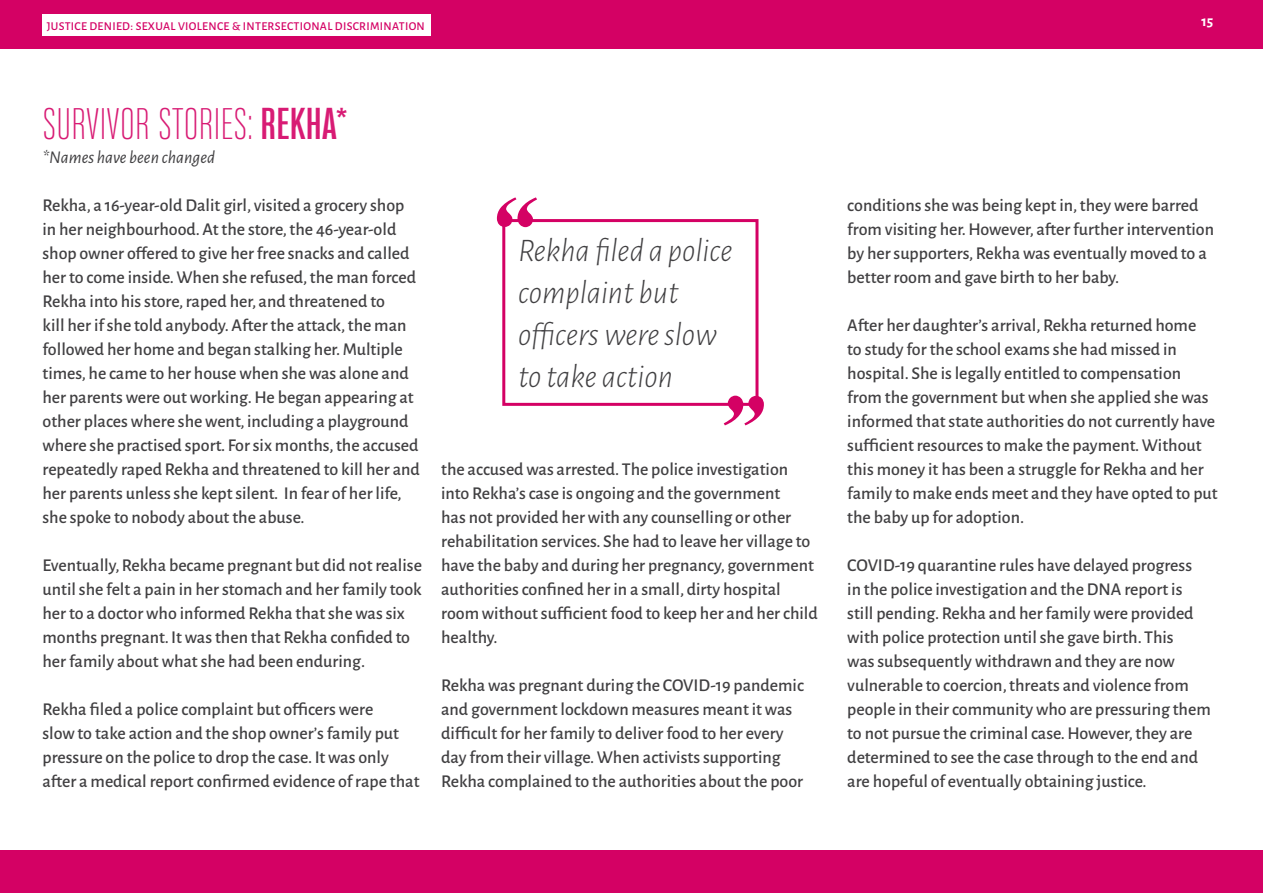
<style>
.page{position:relative;width:1263px;height:893px;background:#fff}
.page>*{position:absolute;margin:0;border:0;box-sizing:border-box;transform-origin:0 0}
.TOC_SS{font:300 39px "Bw Stretch";letter-spacing:.01em;color:#d81b74}
.t1{font:italic 300 33px/42px "Alegreya Sans";color:#414042}
.t2{font:500 18px/24px "Alegreya Sans";color:#414042}
.t3{font:italic 18px "Alegreya Sans";color:#414042}
.t4{font:700 15px "Alegreya Sans";color:#fff}
.t5{font:500 12px "Alegreya Sans";letter-spacing:.025em;color:#d40164}
.s1{font-weight:700}
</style>
<div class="page">
<div style="left:0;top:0;width:1263px;height:49px;background:#d40164"></div>
<div style="left:0;top:850px;width:1263px;height:43px;background:#d40164"></div>
<div style="left:502px;top:219px;width:256px;height:187px;border:3px solid #d40164"></div>
<svg style="left:497px;top:197px;width:40px;height:30px"></svg>
<svg style="left:724px;top:396px;width:40px;height:29px"></svg>
<div style="left:43px;top:14px;width:388px;height:22px;background:#fff"></div>
<p class="t5" style="left:47px;top:17px;width:380px">JUSTICE DENIED: SEXUAL VIOLENCE &amp; INTERSECTIONAL DISCRIMINATION</p>
<p class="t4" style="left:1201px;top:10px;width:13px">15</p>
<p class="TOC_SS" style="left:43px;top:99px;width:306px">SURVIVOR STORIES: <span class="s1">REKHA*</span></p>
<p class="t3" style="left:43px;top:145px;width:174px">*Names have been changed</p>
<p class="t2" style="left:43px;top:192px;width:379px">Rekha, a 16-year-old Dalit girl, visited a grocery shop in her neighbourhood. At the store, the 46-year-old shop owner offered to give her free snacks and called her to come inside. When she refused, the man forced Rekha into his store, raped her, and threatened to<br>kill her if she told anybody. After the attack, the man followed her home and began stalking her. Multiple times, he came to her house when she was alone and her parents were out working. He began appearing at other places where she went, including a playground where she practised sport. For six months, the accused repeatedly raped Rekha and threatened to kill her and her parents unless she kept silent. In fear of her life, she spoke to nobody about the abuse.</p>
<p class="t2" style="left:43px;top:552px;width:381px">Eventually, Rekha became pregnant but did not realise until she felt a pain in her stomach and her family took her to a doctor who informed Rekha that she was six months pregnant. It was then that Rekha confided to her family about what she had been enduring.</p>
<p class="t2" style="left:43px;top:696px;width:379px">Rekha filed a police complaint but officers were<br>slow to take action and the shop owner’s family put pressure on the police to drop the case. It was only after a medical report confirmed evidence of rape that</p>
<p class="t1" style="left:518px;top:229px;width:216px">Rekha filed a police complaint but officers were slow to take action</p>
<p class="t2" style="left:441px;top:456px;width:378px">the accused was arrested. The police investigation into Rekha’s case is ongoing and the government<br>has not provided her with any counselling or other rehabilitation services. She had to leave her village to have the baby and during her pregnancy, government authorities confined her in a small, dirty hospital room without sufficient food to keep her and her child healthy.</p>
<p class="t2" style="left:441px;top:672px;width:364px">Rekha was pregnant during the COVID-19 pandemic and government lockdown measures meant it was difficult for her family to deliver food to her every day from their village. When activists supporting Rekha complained to the authorities about the poor</p>
<p class="t2" style="left:847px;top:192px;width:368px">conditions she was being kept in, they were barred from visiting her. However, after further intervention by her supporters, Rekha was eventually moved to a better room and gave birth to her baby.</p>
<p class="t2" style="left:847px;top:312px;width:372px">After her daughter’s arrival, Rekha returned home<br>to study for the school exams she had missed in hospital. She is legally entitled to compensation from the government but when she applied she was informed that state authorities do not currently have sufficient resources to make the payment. Without this money it has been a struggle for Rekha and her family to make ends meet and they have opted to put the baby up for adoption.</p>
<p class="t2" style="left:847px;top:552px;width:365px">COVID-19 quarantine rules have delayed progress<br>in the police investigation and the DNA report is still pending. Rekha and her family were provided with police protection until she gave birth. This<br>was subsequently withdrawn and they are now vulnerable to coercion, threats and violence from people in their community who are pressuring them to not pursue the criminal case. However, they are determined to see the case through to the end and are hopeful of eventually obtaining justice.</p>
</div>
